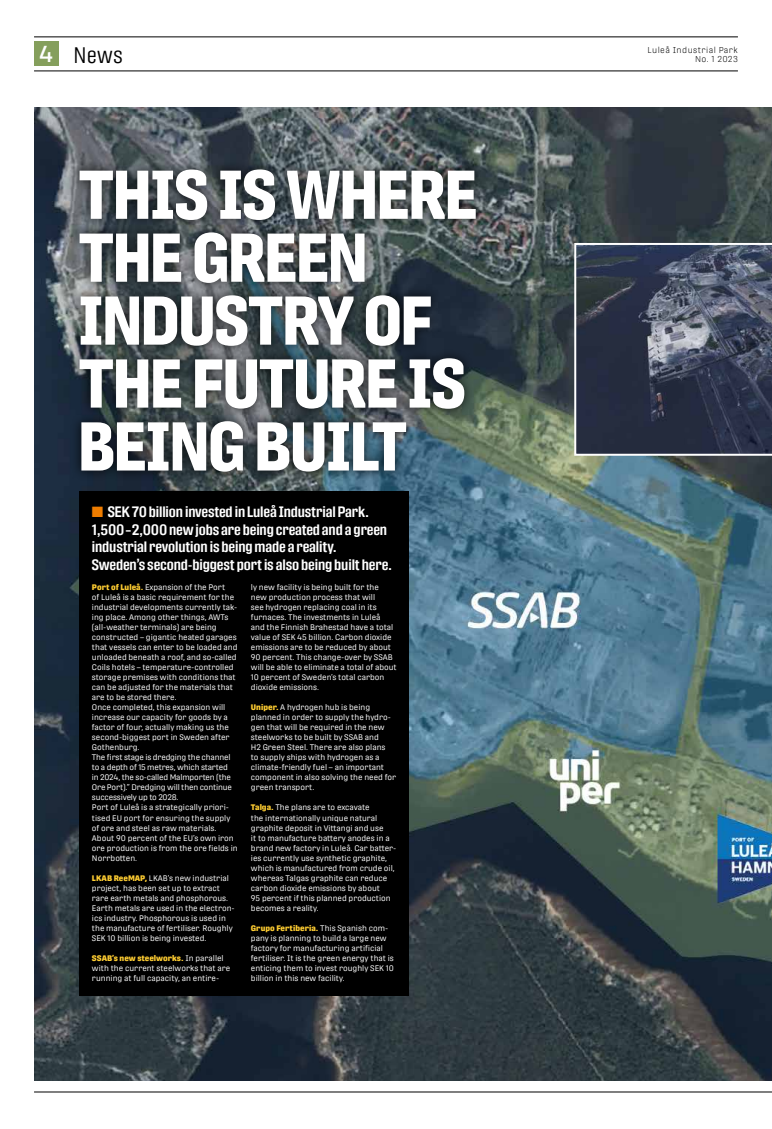
<style>
.page{position:relative;width:772px;height:1129px;background:#fff}
.page>*{position:absolute;margin:0;border:0;box-sizing:border-box;transform-origin:0 0}
.t1{font:700 68.5px/62.9px "Protipo Compact";color:#fff}
.t2{font:300 22.4px "Protipo Compact";color:#000}
.t3{font:600 15px/17.5px "Protipo Compact";letter-spacing:-.01em;color:#fff}
.t4{font:300 8.5px "Protipo";letter-spacing:.05em;color:#000}
.t5{font:8px/10px "Protipo";color:#fff}
.s1{font-family:"Protipo";font-weight:500;font-size:23px;color:#fff}
.s2{color:#ef7d00}
.s3{font-weight:800;color:#ffce32}
</style>
<div class="page">
<img style="left:34px;top:108px;width:737px;height:972px">
<div style="left:79px;top:491px;width:330px;height:505px;background:#000"></div>
<hr style="left:34px;top:1091px;width:737px;height:1px;background:#000">
<hr style="left:34px;top:37px;width:703px;height:1px;background:#000">
<hr style="left:34px;top:71px;width:703px;height:1px;background:#000">
<div style="left:34px;top:41px;width:25px;height:25px;background:#859f5c"></div>
<svg style="left:574px;top:243px;width:197px;height:212px;background:#40475a"></svg>
<div style="left:69px;top:159px;width:417px;height:322px;background:#000;opacity:.75"></div>
<h2 class="t2" style="left:39px;top:43px;width:86px"><span class="s1">4</span> News</h2>
<p class="t4" style="left:694px;top:54px;width:44px">No. 1 2023</p>
<p class="t4" style="left:647px;top:45px;width:92px">Luleå Industrial Park</p>
<h1 class="t1" style="left:79px;top:163px;width:399px">THIS IS WHERE<br>THE GREEN<br>INDUSTRY OF<br>THE FUTURE IS<br>BEING BUILT</h1>
<h3 class="t3" style="left:92px;top:503px;width:301px"><span class="s2">■</span> SEK 70 billion invested in Luleå Industrial Park.<br>1,500–2,000 new jobs are being created and a green industrial revolution is being made a reality.<br>Sweden’s second-biggest port is also being built here.</h3>
<p class="t5" style="left:92px;top:582px;width:147px"><span class="s3">Port of Luleå.</span> Expansion of the Port<br>of Luleå is a basic requirement for the industrial developments currently tak&shy;ing place. Among other things, AWTs (all-weather terminals) are being constructed – gigantic heated garages that vessels can enter to be loaded and unloaded beneath a roof, and so-called Coils hotels – temperature-controlled storage premises with conditions that can be adjusted for the materials that are to be stored there.<br>Once completed, this expansion will increase our capacity for goods by a factor of four, actually making us the second-biggest port in Sweden after Gothenburg.<br>The first stage is dredging the channel to a depth of 15 metres, which started<br>in 2024, the so-called Malmporten (the Ore Port).” Dredging will then continue successively up to 2028.<br>Port of Luleå is a strategically priori&shy;tised EU port for ensuring the supply of ore and steel as raw materials.<br>About 90 percent of the EU’s own iron ore production is from the ore fields in Norrbotten.</p>
<p class="t5" style="left:92px;top:872px;width:144px"><span class="s3">LKAB ReeMAP,</span> LKAB’s new industrial project, has been set up to extract rare earth metals and phosphorous.<br>Earth metals are used in the electron&shy;ics industry. Phosphorous is used in the manufacture of fertiliser. Roughly SEK 10 billion is being invested.</p>
<p class="t5" style="left:92px;top:952px;width:140px"><span class="s3">SSAB’s new steelworks.</span> In parallel with the current steelworks that are running at full capacity, an entire-</p>
<p class="t5" style="left:251px;top:582px;width:147px">ly new facility is being built for the new production process that will<br>see hydrogen replacing coal in its furnaces. The investments in Luleå<br>and the Finnish Brahestad have a total value of SEK 45 billion. Carbon dioxide emissions are to be reduced by about 90 percent. This change-over by SSAB will be able to eliminate a total of about 10 percent of Sweden’s total carbon dioxide emissions.</p>
<p class="t5" style="left:251px;top:702px;width:147px"><span class="s3">Uniper.</span> A hydrogen hub is being planned in order to supply the hydro&shy;gen that will be required in the new steelworks to be built by SSAB and<br>H2 Green Steel. There are also plans<br>to supply ships with hydrogen as a climate-friendly fuel – an important component in also solving the need for green transport.</p>
<p class="t5" style="left:251px;top:802px;width:147px"><span class="s3">Talga.</span> The plans are to excavate<br>the internationally unique natural graphite deposit in Vittangi and use<br>it to manufacture battery anodes in a brand new factory in Luleå. Car batter&shy;ies currently use synthetic graphite, which is manufactured from crude oil, whereas Talgas graphite can reduce carbon dioxide emissions by about<br>95 percent if this planned production becomes a reality.</p>
<p class="t5" style="left:251px;top:922px;width:144px"><span class="s3">Grupo Fertiberia.</span> This Spanish com&shy;pany is planning to build a large new factory for manufacturing artificial fertiliser. It is the green energy that is enticing them to invest roughly SEK 10 billion in this new facility.</p>
</div>
